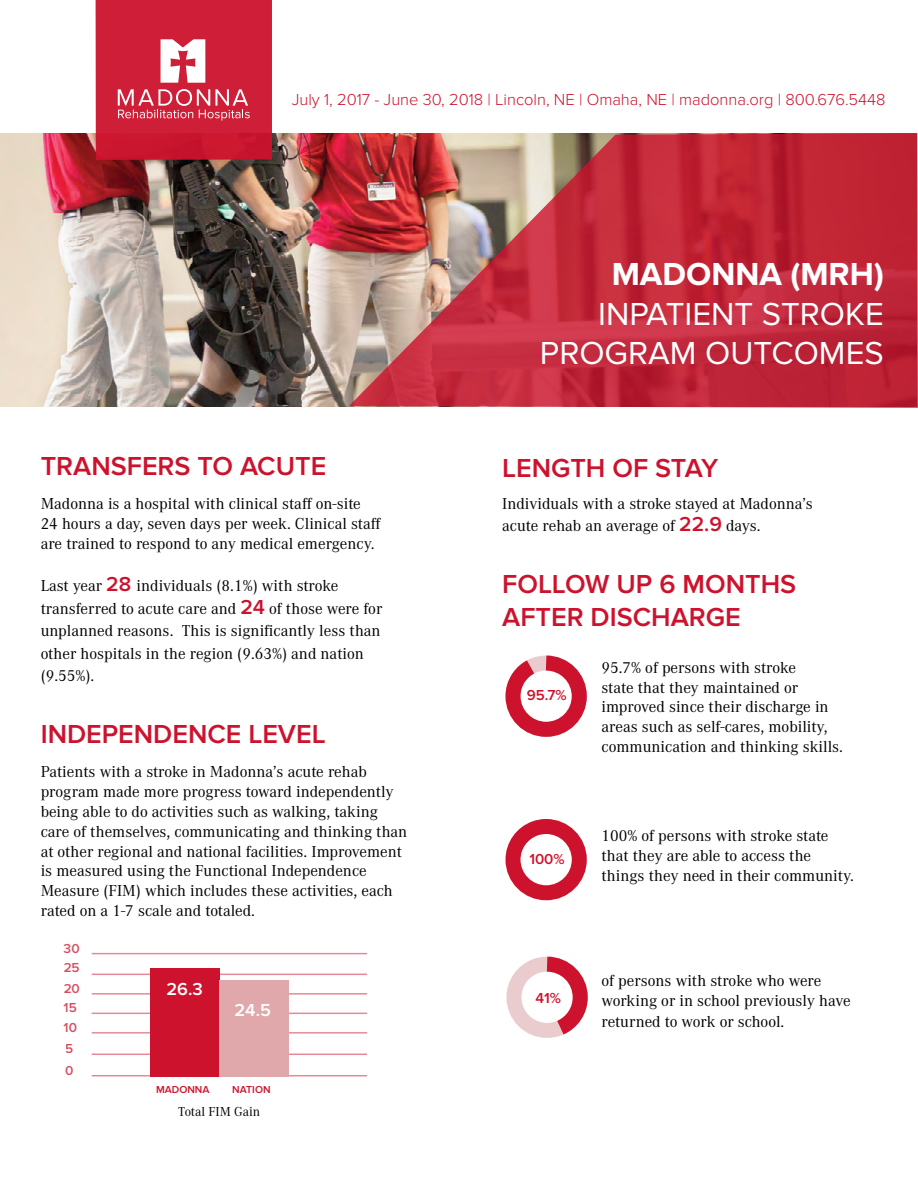
<style>
.page{position:relative;width:918px;height:1188px;background:#fff}
.page>*{position:absolute;margin:0;border:0;box-sizing:border-box;transform-origin:0 0}
.t1{font:33px/39.6px "Proxima Nova";color:#fff;text-align:right}
.t2{font:700 33px "Proxima Nova";color:#fff}
.t3{font:600 27px/32.4px "Proxima Nova";color:#cd122d}
.t4{font:600 18px "Proxima Nova";color:#fff}
.t5{font:16.5px/19.8px "Corporate A Pro";color:#000}
.t6{font:300 16.5px "Proxima Nova";color:#cd122d}
.t7{font:600 15px "Proxima Nova";color:#cd122d}
.t8{font:600 13.5px/19.8px "Proxima Nova";color:#cd122d}
.t9{font:13.5px "Corporate A Pro";color:#000}
.t10{font:600 10.5px "Proxima Nova";color:#cd122d}
.s1{font-family:"Proxima Nova";font-weight:600;font-size:21px;color:#cd122d}
</style>
<div class="page">
<img style="left:0;top:133px;width:349px;height:273px">
<svg style="left:349px;top:133px;width:569px;height:275px;background:#c03f4a"></svg>
<div style="left:96px;top:0;width:176px;height:160px;background:#cf1e37"></div>
<svg style="left:161px;top:39px;width:44px;height:44px"></svg>
<svg style="left:118px;top:89px;width:132px;height:32px"></svg>
<svg style="left:505px;top:655px;width:82px;height:82px"></svg>
<svg style="left:505px;top:819px;width:82px;height:82px"></svg>
<svg style="left:506px;top:956px;width:82px;height:82px"></svg>
<hr style="left:92px;top:974px;width:275px;height:1px;background:#cd122d">
<hr style="left:92px;top:993px;width:275px;height:2px;background:#cd122d">
<hr style="left:92px;top:1013px;width:275px;height:1px;background:#cd122d">
<hr style="left:92px;top:1032px;width:275px;height:2px;background:#cd122d">
<hr style="left:92px;top:1054px;width:275px;height:1px;background:#cd122d">
<hr style="left:92px;top:1075px;width:275px;height:1px;background:#cd122d">
<hr style="left:92px;top:953px;width:275px;height:1px;background:#cd122d">
<div style="left:150px;top:968px;width:69px;height:108px;background:#cd122d"></div>
<div style="left:219px;top:980px;width:70px;height:96px;background:#e1a8ab"></div>
<p class="t6" style="left:292px;top:90px;width:595px">July 1, 2017 - June 30, 2018 | Lincoln, NE | Omaha, NE | madonna.org | 800.676.5448</p>
<h1 class="t2" style="left:612px;top:255px;width:274px">MADONNA (MRH)</h1>
<h1 class="t1" style="left:540px;top:295px;width:345px">INPATIENT STROKE<br>PROGRAM OUTCOMES</h1>
<h2 class="t3" style="left:41px;top:450px;width:287px">TRANSFERS TO ACUTE</h2>
<h2 class="t3" style="left:502px;top:452px;width:218px">LENGTH OF STAY</h2>
<p class="t5" style="left:502px;top:491px;width:312px;line-height:22.5px">Individuals with a stroke stayed at Madonna’s acute rehab an average of <span class="s1">22.9</span> days.</p>
<p class="t5" style="left:41px;top:493px;width:342px">Madonna is a hospital with clinical staff on-site<br>24 hours a day, seven days per week. Clinical staff are trained to respond to any medical emergency.</p>
<p class="t5" style="left:41px;top:574px;width:343px;line-height:22.5px">Last year <span class="s1">28</span> individuals (8.1%) with stroke transferred to acute care and <span class="s1">24</span> of those were for unplanned reasons. This is significantly less than other hospitals in the region (9.63%) and nation (9.55%).</p>
<h2 class="t3" style="left:502px;top:569px;width:296px">FOLLOW UP 6 MONTHS<br>AFTER DISCHARGE</h2>
<p class="t5" style="left:601px;top:657px;width:243px">95.7% of persons with stroke<br>state that they maintained or improved since their discharge in areas such as self-cares, mobility, communication and thinking skills.</p>
<p class="t7" style="left:527px;top:686px;width:41px">95.7%</p>
<h2 class="t3" style="left:41px;top:718px;width:286px">INDEPENDENCE LEVEL</h2>
<p class="t5" style="left:41px;top:761px;width:368px">Patients with a stroke in Madonna’s acute rehab program made more progress toward independently being able to do activities such as walking, taking care of themselves, communicating and thinking than at other regional and national facilities. Improvement is measured using the Functional Independence Measure (FIM) which includes these activities, each rated on a 1-7 scale and totaled.</p>
<p class="t5" style="left:601px;top:825px;width:254px">100% of persons with stroke state that they are able to access the things they need in their community.</p>
<p class="t7" style="left:529px;top:851px;width:37px">100%</p>
<p class="t8" style="left:64px;top:939px;width:18px;line-height:19.2px">30<br>25</p>
<p class="t8" style="left:64px;top:979px;width:18px">20<br>15<br>10<br>5</p>
<p class="t8" style="left:65px;top:1061px;width:10px">0</p>
<p class="t4" style="left:167px;top:978px;width:38px">26.3</p>
<p class="t4" style="left:235px;top:999px;width:38px">24.5</p>
<p class="t10" style="left:156px;top:1084px;width:55px">MADONNA</p>
<p class="t10" style="left:232px;top:1084px;width:40px">NATION</p>
<p class="t9" style="left:178px;top:1102px;width:84px">Total FIM Gain</p>
<p class="t7" style="left:535px;top:990px;width:27px">41%</p>
<p class="t5" style="left:601px;top:970px;width:251px">of persons with stroke who were working or in school previously have</p>
<p class="t5" style="left:601px;top:1011px;width:184px">returned to work or school.</p>
</div>
